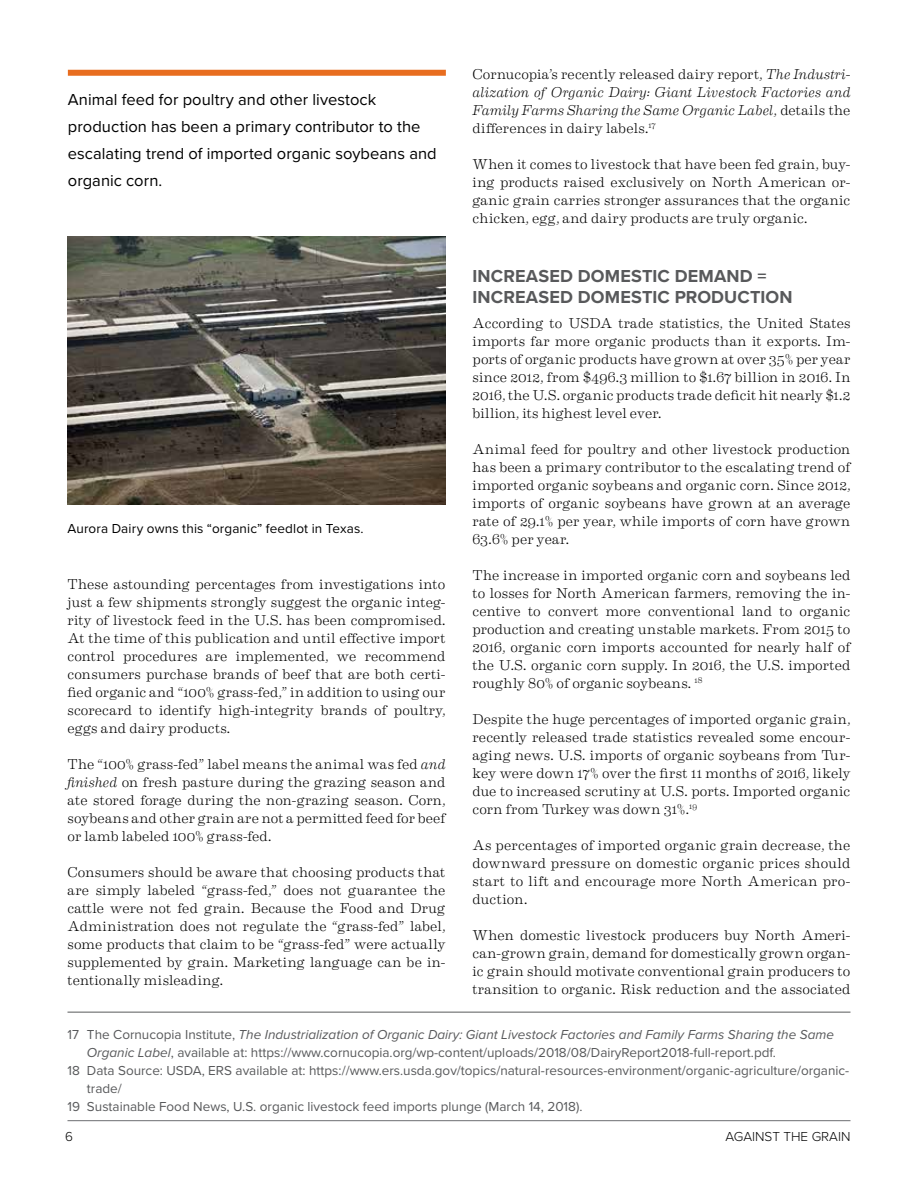
<style>
.page{position:relative;width:918px;height:1188px;background:#fff}
.page>*{position:absolute;margin:0;border:0;box-sizing:border-box;transform-origin:0 0}
.t1{font:700 18px/21px "Proxima Nova";letter-spacing:.01em;color:#58595b}
.t2{font:16.5px/27px "Proxima Nova";letter-spacing:.005em;color:#000}
.t3{font:300 14.25px/18px "Eames Century Modern";letter-spacing:.01em;color:#000;text-align:justify}
.t4{font:italic 300 14.25px/18px "Eames Century Modern";letter-spacing:.01em;color:#000;text-align:justify}
.t5{font:13.5px "Proxima Nova";color:#58595b}
.t6{font:italic 13.5px "Proxima Nova";color:#58595b}
.t7{font:13.5px "Proxima Nova";letter-spacing:.01em;color:#000}
.t8{font:300 13.5px "Proxima Nova";color:#000}
.s1{font-style:italic}
.s2{font-style:normal}
</style>
<div class="page">
<hr style="left:68px;top:1120px;width:782px;height:1px;background:#6d6e71">
<hr style="left:68px;top:1012px;width:782px;height:1px;background:#58595b">
<img style="left:68px;top:237px;width:378px;height:268px">
<div style="left:68px;top:70px;width:378px;height:6px;background:#e86d1f"></div>
<p class="t2" style="left:68px;top:85px;width:370px">Animal feed for poultry and other livestock production has been a primary contributor to the escalating trend of imported organic soybeans and organic corn.</p>
<p class="t7" style="left:68px;top:519px;width:298px">Aurora Dairy owns this “organic” feedlot in Texas.</p>
<p class="t3" style="left:68px;top:574px;width:380px">These astounding percentages from investigations into just a few shipments strongly suggest the organic integ&shy;rity of livestock feed in the U.S. has been compromised.<br>At the time of this publication and until effective import control procedures are implemented, we recommend consumers purchase brands of beef that are both certi&shy;fied organic and “100% grass-fed,” in addition to using our scorecard to identify high-integrity brands of poultry, eggs and dairy products.</p>
<p class="t3" style="left:68px;top:754px;width:380px">The “100% grass-fed” label means the animal was fed <span class="s1">and finished</span> on fresh pasture during the grazing season and ate stored forage during the non-grazing season. Corn, soybeans and other grain are not a permitted feed for beef or lamb labeled 100% grass-fed.</p>
<p class="t3" style="left:68px;top:862px;width:380px">Consumers should be aware that choosing products that are simply labeled “grass-fed,” does not guarantee the cattle were not fed grain. Because the Food and Drug Administration does not regulate the “grass-fed” label, some products that claim to be “grass-fed” were actually supplemented by grain. Marketing language can be in&shy;tentionally misleading.</p>
<p class="t4" style="left:472px;top:64px;width:380px"><span class="s2">Cornucopia’s recently released dairy report,</span> The Industri&shy;alization of Organic Dairy: Giant Livestock Factories and Family Farms Sharing the Same Organic Label<span class="s2">, details the differences in dairy labels.</span><sup>17</sup></p>
<p class="t3" style="left:472px;top:154px;width:380px">When it comes to livestock that have been fed grain, buy&shy;ing products raised exclusively on North American or&shy;ganic grain carries stronger assurances that the organic chicken, egg, and dairy products are truly organic.</p>
<p class="t1" style="left:472px;top:266px;width:322px">INCREASED DOMESTIC DEMAND =<br>INCREASED DOMESTIC PRODUCTION</p>
<p class="t3" style="left:472px;top:313px;width:380px">According to USDA trade statistics, the United States imports far more organic products than it exports. Im&shy;ports of organic products have grown at over 35% per year since 2012, from $496.3 million to $1.67 billion in 2016. In 2016, the U.S. organic products trade deficit hit nearly $1.2 billion, its highest level ever.</p>
<p class="t3" style="left:472px;top:439px;width:380px">Animal feed for poultry and other livestock production has been a primary contributor to the escalating trend of imported organic soybeans and organic corn. Since 2012, imports of organic soybeans have grown at an average rate of 29.1% per year, while imports of corn have grown 63.6% per year.</p>
<p class="t3" style="left:472px;top:565px;width:380px">The increase in imported organic corn and soybeans led to losses for North American farmers, removing the in&shy;centive to convert more conventional land to organic production and creating unstable markets. From 2015 to 2016, organic corn imports accounted for nearly half of the U.S. organic corn supply. In 2016, the U.S. imported roughly 80% of organic soybeans. <sup>18</sup></p>
<p class="t3" style="left:472px;top:709px;width:380px">Despite the huge percentages of imported organic grain, recently released trade statistics revealed some encour&shy;aging news. U.S. imports of organic soybeans from Tur&shy;key were down 17% over the first 11 months of 2016, likely due to increased scrutiny at U.S. ports. Imported organic corn from Turkey was down 31%.<sup>19</sup></p>
<p class="t3" style="left:472px;top:835px;width:380px">As percentages of imported organic grain decrease, the downward pressure on domestic organic prices should start to lift and encourage more North American pro&shy;duction.</p>
<p class="t3" style="left:472px;top:925px;width:380px">When domestic livestock producers buy North Ameri&shy;can-grown grain, demand for domestically grown organ&shy;ic grain should motivate conventional grain producers to transition to organic. Risk reduction and the associated</p>
<p class="t6" style="left:68px;top:1025px;width:768px"><span class="s2">17 The Cornucopia Institute,</span> The Industrialization of Organic Dairy: Giant Livestock Factories and Family Farms Sharing the Same</p>
<p class="t5" style="left:87px;top:1043px;width:690px"><span class="s1">Organic Label</span>, available at: https://www.cornucopia.org/wp-content/uploads/2018/08/DairyReport2018-full-report.pdf.</p>
<p class="t5" style="left:68px;top:1061px;width:783px">18 Data Source: USDA, ERS available at: https://www.ers.usda.gov/topics/natural-resources-environment/organic-agriculture/organic-</p>
<p class="t5" style="left:87px;top:1079px;width:36px">trade/</p>
<p class="t5" style="left:68px;top:1097px;width:517px">19 Sustainable Food News, U.S. organic livestock feed imports plunge (March 14, 2018).</p>
<p class="t8" style="left:65px;top:1126px;width:9px">6</p>
<p class="t8" style="left:726px;top:1126px;width:126px">AGAINST THE GRAIN</p>
</div>
